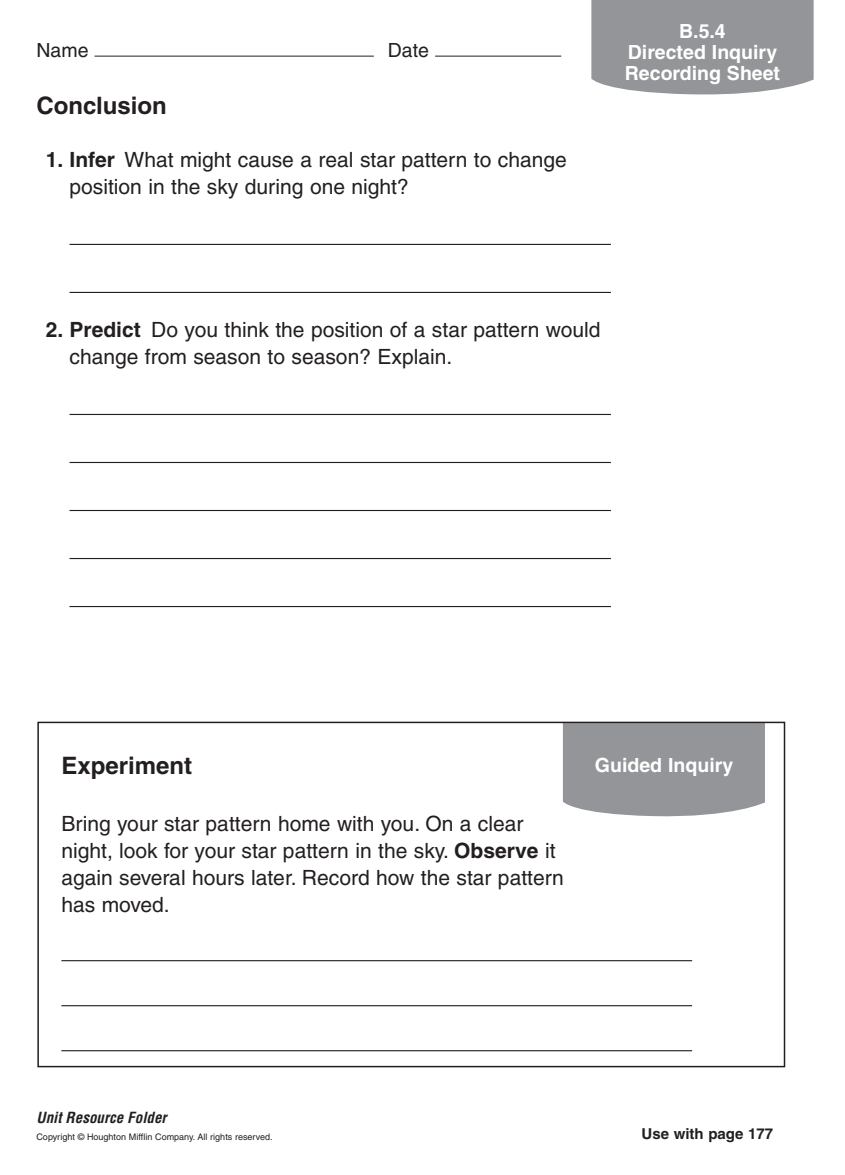
<style>
.page{position:relative;width:845px;height:1175px;background:#fff}
.page>*{position:absolute;margin:0;border:0;box-sizing:border-box;transform-origin:0 0}
.t1{font:700 24px "Helvetica";color:#231f20}
.t2{font:21px/27px "Helvetica";color:#231f20}
.t3{font:700 19.5px/21px "Helvetica";color:#fff;text-align:center}
.t4{font:19.5px "Helvetica";color:#231f20}
.t5{font:italic 700 condensed 15px "Helvetica";color:#231f20}
.t6{font:700 15px "Helvetica";color:#231f20}
.t7{font:9px "Helvetica";color:#231f20}
.s1{font-weight:700}
</style>
<div class="page">
<hr style="left:94px;top:56px;width:279px;height:1px;background:#231f20">
<hr style="left:435px;top:56px;width:126px;height:1px;background:#231f20">
<div style="left:591px;top:0;width:222px;height:95px;background:#939598"></div>
<hr style="left:69px;top:244px;width:541px;height:1px;background:#231f20">
<hr style="left:69px;top:292px;width:541px;height:1px;background:#231f20">
<hr style="left:69px;top:414px;width:541px;height:1px;background:#231f20">
<hr style="left:69px;top:462px;width:541px;height:1px;background:#231f20">
<hr style="left:69px;top:510px;width:541px;height:1px;background:#231f20">
<hr style="left:69px;top:558px;width:541px;height:1px;background:#231f20">
<hr style="left:69px;top:606px;width:541px;height:1px;background:#231f20">
<div style="left:562px;top:724px;width:202px;height:93px;background:#939598"></div>
<div style="left:37px;top:721px;width:747px;height:346px;border:2px solid #231f20"></div>
<hr style="left:61px;top:960px;width:630px;height:1px;background:#231f20">
<hr style="left:61px;top:1005px;width:630px;height:1px;background:#231f20">
<hr style="left:61px;top:1050px;width:630px;height:1px;background:#231f20">
<p class="t4" style="left:36px;top:38px;width:54px">Name</p>
<p class="t4" style="left:387px;top:38px;width:43px">Date</p>
<p class="t1" style="left:36px;top:90px;width:132px">Conclusion</p>
<p class="t2" style="left:69px;top:146px;width:498px;text-indent:-24px"><span class="s1">1. Infer</span> What might cause a real star pattern to change position in the sky during one night?</p>
<p class="t3" style="left:624px;top:21px;width:157px">B.5.4<br>Directed Inquiry<br>Recording Sheet</p>
<p class="t2" style="left:69px;top:316px;width:532px;text-indent:-24px"><span class="s1">2. Predict</span> Do you think the position of a star pattern would change from season to season? Explain.</p>
<p class="t1" style="left:61px;top:751px;width:132px">Experiment</p>
<p class="t3" style="left:594px;top:754px;width:140px">Guided Inquiry</p>
<p class="t2" style="left:61px;top:810px;width:503px">Bring your star pattern home with you. On a clear night, look for your star pattern in the sky. <span class="s1">Observe</span> it again several hours later. Record how the star pattern has moved.</p>
<p class="t5" style="left:36px;top:1108px;width:131px">Unit Resource Folder</p>
<p class="t7" style="left:36px;top:1131px;width:237px">Copyright © Houghton Mifflin Company. All rights reserved.</p>
<p class="t6" style="left:641px;top:1125px;width:133px">Use with page 177</p>
</div>
